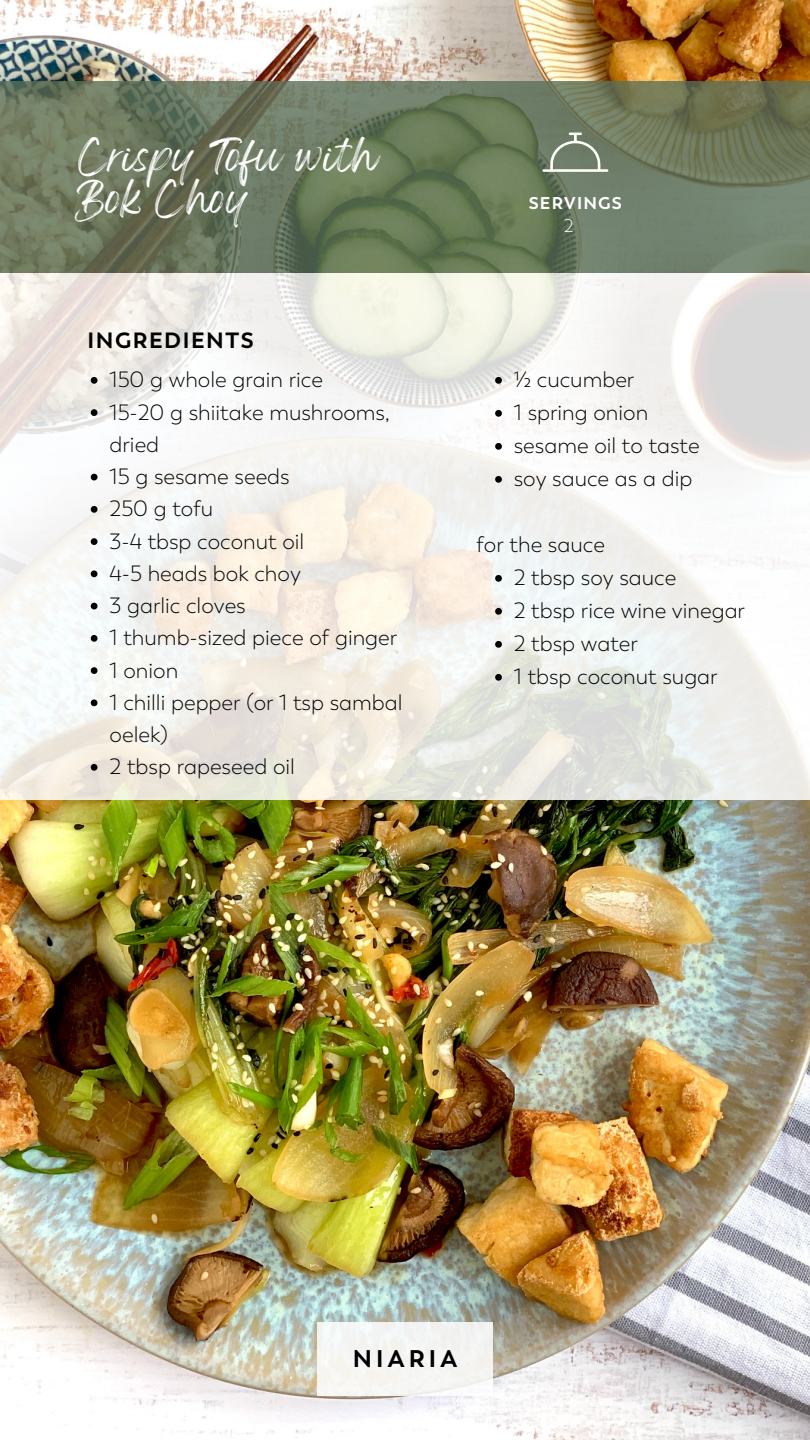
<style>
.page{position:relative;width:810px;height:1440px;background:#fff}
.page>*{position:absolute;margin:0;border:0;box-sizing:border-box;transform-origin:0 0}
.t1{font:26px/42.8px "Wonderful Branding";color:#fff}
.t2{font:700 24px "Trenda";letter-spacing:.175em;color:#000}
.t3{font:300 22px/32.2px "Trenda";color:#000}
.t4{font:700 22px "Trenda";letter-spacing:.07em;color:#000}
.t5{font:300 18.2px "Trenda";color:#fff}
.t6{font:700 17px "Trenda";letter-spacing:.07em;color:#fff}
</style>
<div class="page">
<img style="left:0;top:0;width:810px;height:1440px">
<svg style="left:0;top:81px;width:810px;height:191px;background:#6b795d"></svg>
<svg style="left:542px;top:133px;width:66px;height:39px;background:#84907d"></svg>
<svg style="left:0;top:273px;width:810px;height:526px"></svg>
<svg style="left:91px;top:377px;width:7px;height:7px"></svg>
<svg style="left:91px;top:409px;width:7px;height:7px"></svg>
<svg style="left:91px;top:474px;width:7px;height:6px"></svg>
<svg style="left:91px;top:506px;width:7px;height:7px"></svg>
<svg style="left:91px;top:538px;width:7px;height:7px"></svg>
<svg style="left:91px;top:570px;width:7px;height:7px"></svg>
<svg style="left:91px;top:603px;width:7px;height:6px"></svg>
<svg style="left:91px;top:635px;width:7px;height:7px"></svg>
<svg style="left:91px;top:667px;width:7px;height:7px"></svg>
<svg style="left:91px;top:699px;width:7px;height:7px"></svg>
<svg style="left:91px;top:764px;width:7px;height:7px"></svg>
<svg style="left:495px;top:377px;width:7px;height:7px"></svg>
<svg style="left:495px;top:410px;width:7px;height:7px"></svg>
<svg style="left:495px;top:443px;width:7px;height:7px"></svg>
<svg style="left:495px;top:476px;width:7px;height:7px"></svg>
<svg style="left:495px;top:575px;width:7px;height:7px"></svg>
<svg style="left:495px;top:608px;width:7px;height:7px"></svg>
<svg style="left:495px;top:641px;width:7px;height:7px"></svg>
<svg style="left:495px;top:674px;width:7px;height:7px"></svg>
<div style="left:317px;top:1322px;width:176px;height:74px;background:#f5f5f3"></div>
<p class="t1" style="left:81px;top:143px;width:299px">Crispy Tofu with<br>Bok Choy</p>
<p class="t4" style="left:88px;top:326px;width:168px">INGREDIENTS</p>
<p class="t6" style="left:529px;top:193px;width:95px">SERVINGS</p>
<p class="t5" style="left:564px;top:216px;width:11px">2</p>
<p class="t3" style="left:110px;top:364px;width:295px">150 g whole grain rice<br>15-20 g shiitake mushrooms, dried<br>15 g sesame seeds<br>250 g tofu<br>3-4 tbsp coconut oil<br>4-5 heads bok choy<br>3 garlic cloves<br>1 thumb-sized piece of ginger<br>1 onion<br>1 chilli pepper (or 1 tsp sambal oelek)<br>2 tbsp rapeseed oil</p>
<p class="t3" style="left:514px;top:364px;width:187px;line-height:33px">½ cucumber<br>1 spring onion sesame oil to taste soy sauce as a dip</p>
<p class="t3" style="left:514px;top:529px;width:233px;line-height:33px;text-indent:-37px">for the sauce<br>2 tbsp soy sauce<br>2 tbsp rice wine vinegar<br>2 tbsp water<br>1 tbsp coconut sugar</p>
<p class="t2" style="left:353px;top:1344px;width:106px">NIARIA</p>
</div>
